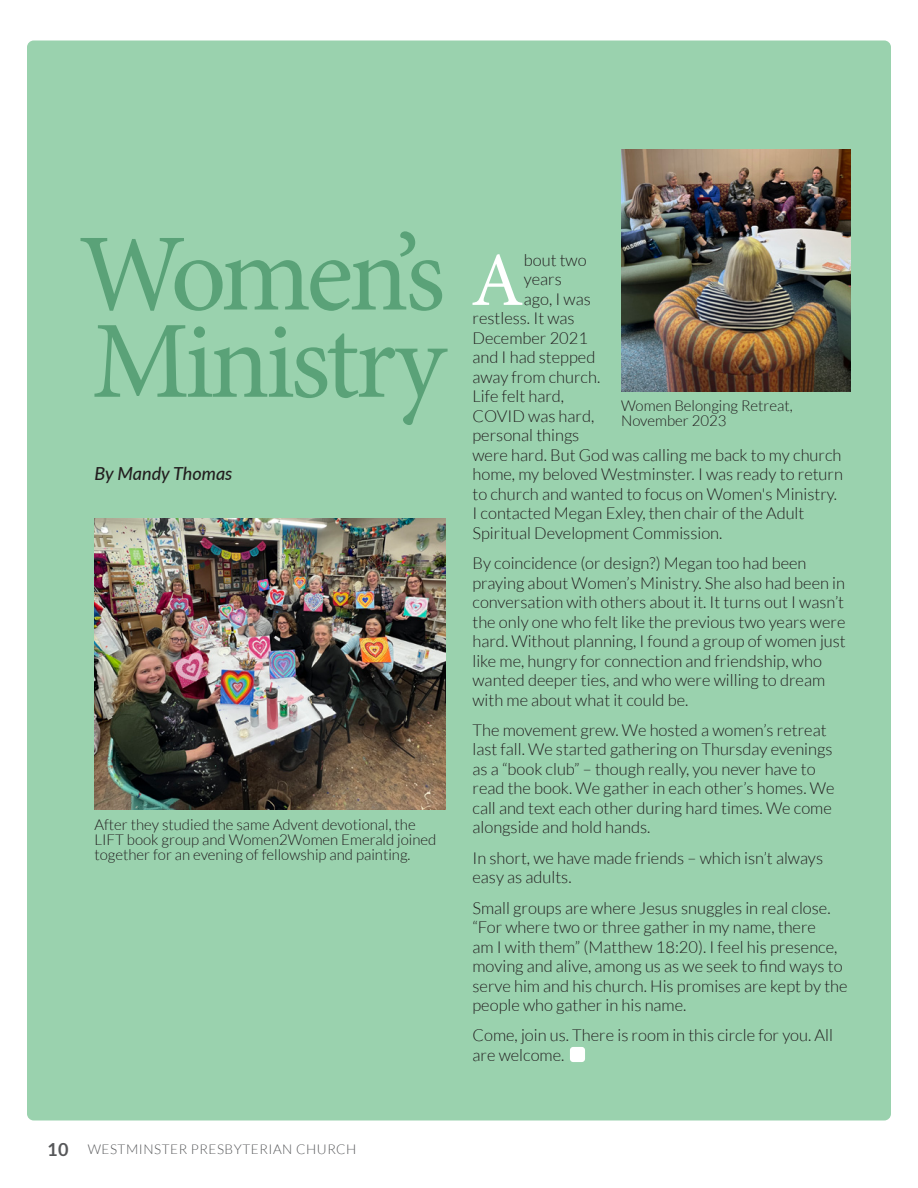
<style>
.page{position:relative;width:918px;height:1188px;background:#fff}
.page>*{position:absolute;margin:0;border:0;box-sizing:border-box;transform-origin:0 0}
.t1{font:110.1px/87.3px "Minion Pro";letter-spacing:-.045em;color:#5aa278}
.t2{font:76.5px "Minion Pro";color:#fff}
.t3{font:italic 500 18px "Lato";color:#231f20}
.t4{font:700 18px "Lato";color:#57585a}
.t5{font:300 16.5px/19.5px "Lato";color:#231f20}
.t6{font:300 15px/15px "Lato";color:#231f20}
.t7{font:300 13.5px "Lato";letter-spacing:.04em;color:#57585a}
</style>
<div class="page">
<div style="left:27px;top:40px;width:864px;height:1080px;background:#9ad2ae;border-radius:7px"></div>
<div style="left:570px;top:1047px;width:15px;height:15px;background:#fff;border-radius:3px"></div>
<img style="left:621px;top:149px;width:229px;height:243px">
<img style="left:94px;top:519px;width:352px;height:291px">
<p class="t1" style="left:79px;top:231px;width:368px">Women’s<br>Ministry</p>
<p class="t3" style="left:94px;top:460px;width:140px">By Mandy Thomas</p>
<p class="t6" style="left:94px;top:817px;width:343px">After they studied the same Advent devotional, the<br>LIFT book group and Women2Women Emerald joined together for an evening of fellowship and painting.</p>
<p class="t2" style="left:471px;top:229px;width:54px">A</p>
<p class="t5" style="left:524px;top:250px;width:64px">bout two</p>
<p class="t5" style="left:524px;top:270px;width:39px">years</p>
<p class="t5" style="left:524px;top:289px;width:69px">ago, I was</p>
<p class="t5" style="left:472px;top:309px;width:104px">restless. It was</p>
<p class="t5" style="left:472px;top:328px;width:117px">December 2021</p>
<p class="t5" style="left:472px;top:348px;width:124px">and I had stepped</p>
<p class="t5" style="left:472px;top:367px;width:129px">away from church.</p>
<p class="t5" style="left:472px;top:387px;width:93px">Life felt hard,</p>
<p class="t5" style="left:472px;top:406px;width:123px">COVID was hard,</p>
<p class="t5" style="left:472px;top:426px;width:108px">personal things</p>
<p class="t5" style="left:472px;top:445px;width:371px">were hard. But God was calling me back to my church</p>
<p class="t5" style="left:472px;top:465px;width:372px">home, my beloved Westminster. I was ready to return</p>
<p class="t5" style="left:472px;top:484px;width:366px">to church and wanted to focus on Women's Ministry.</p>
<p class="t5" style="left:472px;top:504px;width:333px">I contacted Megan Exley, then chair of the Adult</p>
<p class="t5" style="left:472px;top:523px;width:251px">Spiritual Development Commission.</p>
<p class="t5" style="left:472px;top:554px;width:375px">By coincidence (or design?) Megan too had been praying about Women’s Ministry. She also had been in conversation with others about it. It turns out I wasn’t the only one who felt like the previous two years were hard. Without planning, I found a group of women just like me, hungry for connection and friendship, who wanted deeper ties, and who were willing to dream with me about what it could be.</p>
<p class="t5" style="left:472px;top:720px;width:363px">The movement grew. We hosted a women’s retreat last fall. We started gathering on Thursday evenings as a “book club” – though really, you never have to read the book. We gather in each other’s homes. We call and text each other during hard times. We come alongside and hold hands.</p>
<p class="t5" style="left:472px;top:848px;width:352px">In short, we have made friends – which isn’t always easy as adults.</p>
<p class="t5" style="left:472px;top:898px;width:377px">Small groups are where Jesus snuggles in real close. “For where two or three gather in my name, there<br>am I with them” (Matthew 18:20). I feel his presence, moving and alive, among us as we seek to find ways to serve him and his church. His promises are kept by the people who gather in his name.</p>
<p class="t5" style="left:472px;top:1026px;width:362px">Come, join us. There is room in this circle for you. All are welcome.</p>
<p class="t6" style="left:621px;top:398px;width:173px">Women Belonging Retreat,<br>November 2023</p>
<p class="t4" style="left:47px;top:1139px;width:23px">10</p>
<p class="t7" style="left:88px;top:1142px;width:270px">WESTMINSTER PRESBYTERIAN CHURCH</p>
</div>
